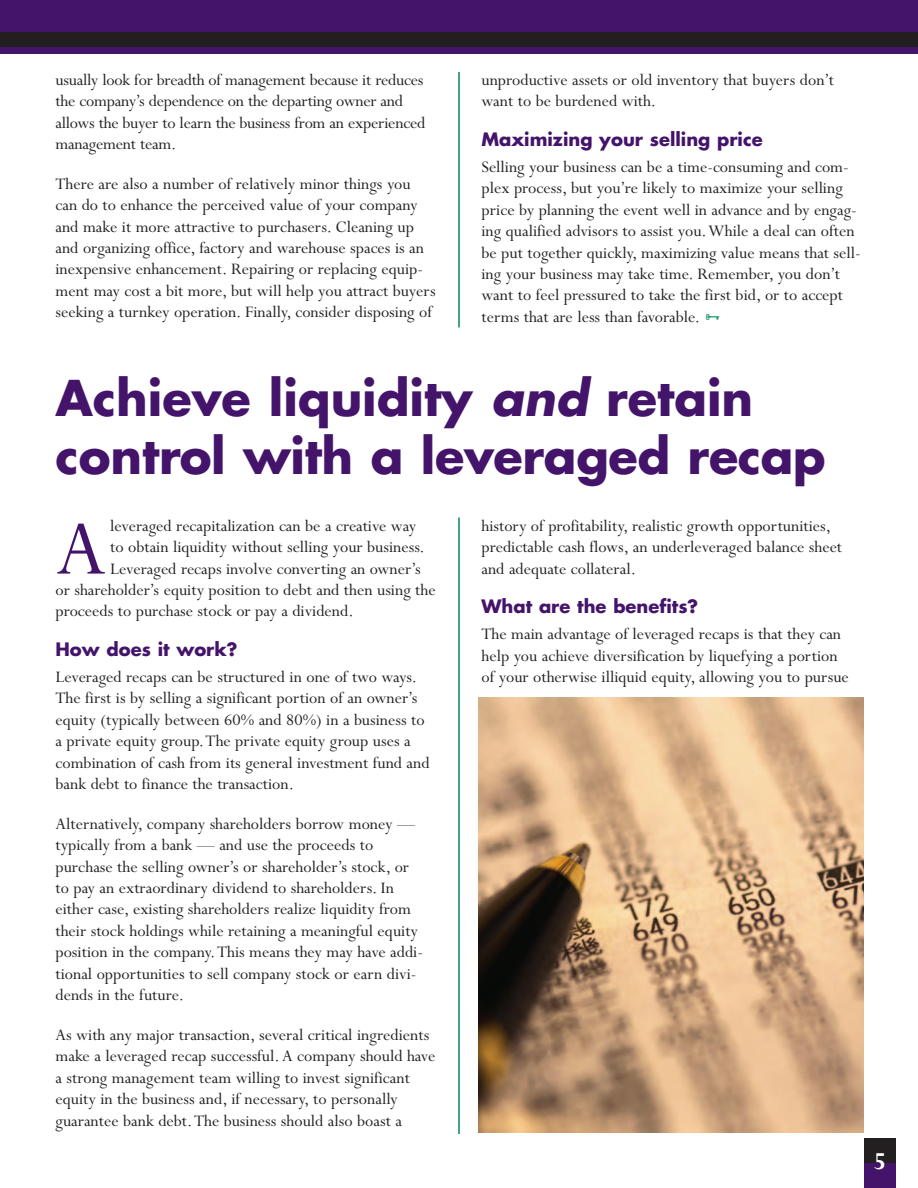
<style>
.page{position:relative;width:918px;height:1188px;background:#fff}
.page>*{position:absolute;margin:0;border:0;box-sizing:border-box;transform-origin:0 0}
.t1{font:86.25px "Perpetua Std";color:#44146b}
.t2{font:700 48px/57.6px "Futura Std";color:#44146b}
.t3{font:700 27px "Perpetua Std";color:#fff}
.t4{font:18px/21.5px "Perpetua Std";color:#231f20}
.t5{font:700 18px "Futura Std";color:#44146b}
.s1{font-style:italic}
</style>
<div class="page">
<div style="left:0;top:0;width:918px;height:54px;background:#44146b"></div>
<div style="left:0;top:32px;width:918px;height:15px;background:#231f20"></div>
<div style="left:864px;top:1138px;width:32px;height:50px;background:#44146b"></div>
<div style="left:864px;top:1139px;width:32px;height:24px;background:#231f20"></div>
<hr style="left:458px;top:72px;width:2px;height:255px;background:#008a5e">
<hr style="left:458px;top:518px;width:2px;height:616px;background:#008a5e">
<img style="left:479px;top:698px;width:385px;height:435px">
<p class="t4" style="left:56px;top:71px;width:371px">usually look for breadth of management because it reduces the company’s dependence on the departing owner and allows the buyer to learn the business from an experienced management team.</p>
<p class="t4" style="left:56px;top:174px;width:382px">There are also a number of relatively minor things you can do to enhance the perceived value of your company and make it more attractive to purchasers. Cleaning up and organizing office, factory and warehouse spaces is an inexpensive enhancement. Repairing or replacing equip&shy;ment may cost a bit more, but will help you attract buyers seeking a turnkey operation. Finally, consider disposing of</p>
<p class="t4" style="left:481px;top:71px;width:354px">unproductive assets or old inventory that buyers don’t want to be burdened with.</p>
<p class="t5" style="left:481px;top:131px;width:283px">Maximizing your selling price</p>
<p class="t4" style="left:481px;top:158px;width:381px">Selling your business can be a time-consuming and com&shy;plex process, but you’re likely to maximize your selling price by planning the event well in advance and by engag&shy;ing qualified advisors to assist you.While a deal can often be put together quickly, maximizing value means that sell&shy;ing your business may take time. Remember, you don’t want to feel pressured to take the first bid, or to accept terms that are less than favorable.</p>
<h2 class="t2" style="left:55px;top:374px;width:772px">Achieve liquidity <span class="s1">and</span> retain control with a leveraged recap</h2>
<h1 class="t1" style="left:56px;top:517px;width:53px">A</h1>
<p class="t4" style="left:110px;top:517px;width:308px">leveraged recapitalization can be a creative way</p>
<p class="t4" style="left:482px;top:517px;width:362px">history of profitability, realistic growth opportunities, predictable cash flows, an underleveraged balance sheet and adequate collateral.</p>
<p class="t5" style="left:482px;top:598px;width:218px">What are the benefits?</p>
<p class="t4" style="left:482px;top:625px;width:369px">The main advantage of leveraged recaps is that they can help you achieve diversification by liquefying a portion of your otherwise illiquid equity, allowing you to pursue</p>
<p class="t4" style="left:110px;top:538px;width:316px">to obtain liquidity without selling your business.</p>
<p class="t4" style="left:110px;top:559px;width:312px">Leveraged recaps involve converting an owner’s</p>
<p class="t4" style="left:55px;top:581px;width:382px">or shareholder’s equity position to debt and then using the</p>
<p class="t4" style="left:55px;top:602px;width:300px">proceeds to purchase stock or pay a dividend.</p>
<p class="t5" style="left:56px;top:641px;width:184px">How does it work?</p>
<p class="t4" style="left:56px;top:668px;width:376px">Leveraged recaps can be structured in one of two ways.<br>The first is by selling a significant portion of an owner’s equity (typically between 60% and 80%) in a business to a private equity group.The private equity group uses a combination of cash from its general investment fund and bank debt to finance the transaction.</p>
<p class="t4" style="left:56px;top:815px;width:369px">Alternatively, company shareholders borrow money — typically from a bank — and use the proceeds to purchase the selling owner’s or shareholder’s stock, or to pay an extraordinary dividend to shareholders. In either case, existing shareholders realize liquidity from their stock holdings while retaining a meaningful equity position in the company.This means they may have addi&shy;tional opportunities to sell company stock or earn divi&shy;dends in the future.</p>
<p class="t4" style="left:56px;top:1026px;width:381px">As with any major transaction, several critical ingredients make a leveraged recap successful.A company should have a strong management team willing to invest significant equity in the business and, if necessary, to personally guarantee bank debt.The business should also boast a</p>
<h3 class="t3" style="left:874px;top:1151px;width:14px">5</h3>
</div>
